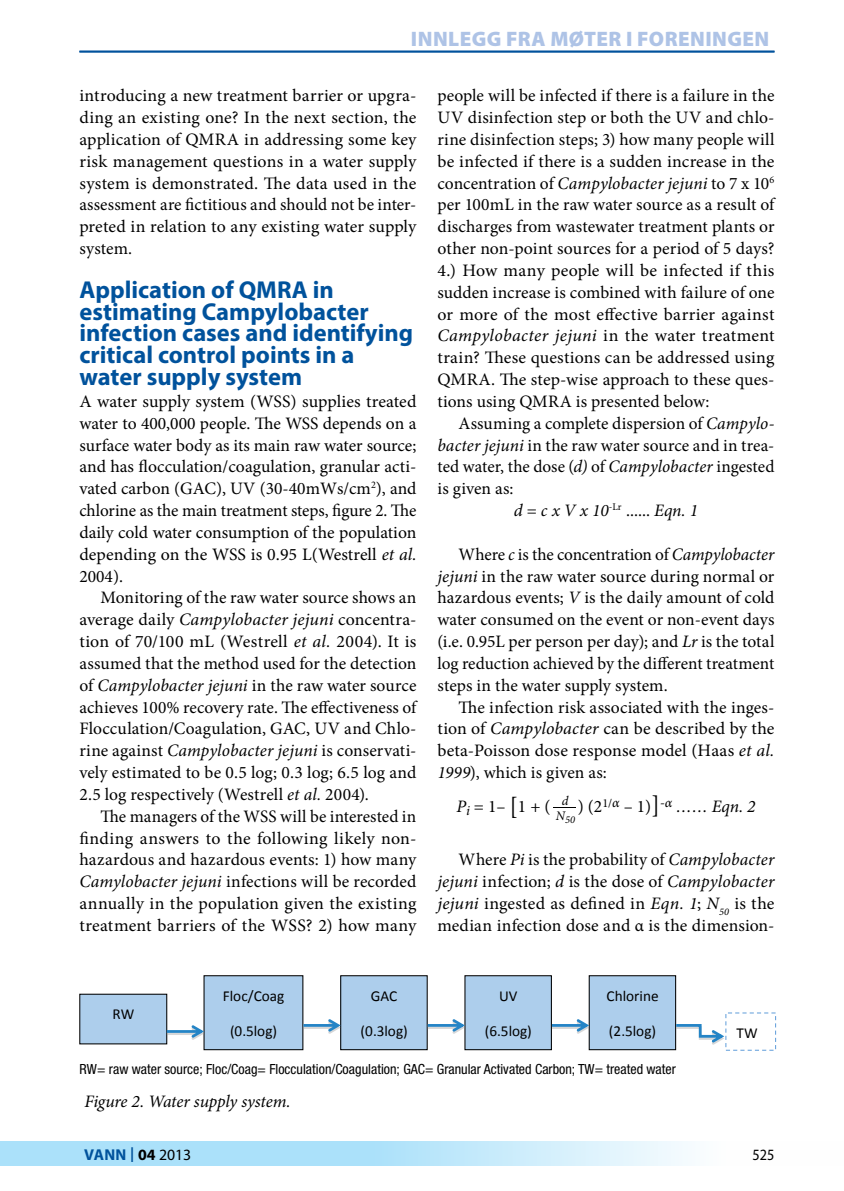
<style>
.page{position:relative;width:844px;height:1191px;background:#fff}
.page>*{position:absolute;margin:0;border:0;box-sizing:border-box;transform-origin:0 0}
.t1{font:700 24.5px/21.9px "Myriad Pro";color:#00529c}
.t2{font:900 21px "Myriad Pro";letter-spacing:.02em;color:#aec3e6}
.t3{font:17.5px/21.9px "Minion Pro";letter-spacing:.005em;color:#000;text-align:justify}
.t4{font:italic 17.5px "Minion Pro";letter-spacing:-.01em;color:#000}
.t5{font:700 15.75px "Myriad Pro";letter-spacing:.01em;color:#00529c}
.t6{font:15.75px "Myriad Pro";color:#000;scale:.9 1}
.t7{font:15.22px "Calibri";color:#000}
.t8{font:condensed 14px "Helvetica Neue";color:#000}
.t9{font:italic 13.12px "Minion Pro";color:#000}
.t10{font:italic 10.5px "Minion Pro";color:#000}
.s1{font-style:italic}
.s2{font-style:normal}
.s3{font-size:24.5px}
.s4{font-weight:400;font-size:21.88px}
.s5{color:#000}
.s6{font-weight:400;color:#000}
</style>
<div class="page">
<svg style="left:0;top:1141px;width:688px;height:25px;background:#bbe6fa"></svg>
<hr style="left:79px;top:51px;width:695px;height:1px;background:#00529c">
<div style="left:80px;top:994px;width:87px;height:50px;background:#adceec"></div>
<div style="left:204px;top:975px;width:99px;height:74px;background:#adceec"></div>
<div style="left:203px;top:975px;width:100px;height:75px;border:1px solid #000"></div>
<div style="left:340px;top:975px;width:87px;height:74px;background:#adceec"></div>
<div style="left:340px;top:975px;width:87px;height:75px;border:1px solid #000"></div>
<div style="left:465px;top:975px;width:86px;height:74px;background:#adceec"></div>
<div style="left:464px;top:975px;width:87px;height:75px;border:1px solid #000"></div>
<div style="left:589px;top:975px;width:86px;height:74px;background:#adceec"></div>
<div style="left:588px;top:975px;width:88px;height:75px;border:1px solid #000"></div>
<svg style="left:167px;top:1025px;width:37px;height:15px"></svg>
<svg style="left:303px;top:1019px;width:37px;height:15px"></svg>
<svg style="left:427px;top:1019px;width:38px;height:15px"></svg>
<svg style="left:551px;top:1019px;width:38px;height:15px"></svg>
<svg style="left:676px;top:1024px;width:48px;height:21px"></svg>
<p class="t2" style="left:411px;top:27px;width:360px">INNLEGG FRA MØTER I FORENINGEN</p>
<p class="t3" style="left:79px;top:85px;width:338px">introducing a new treatment barrier or upgra&shy;ding an existing one? In the next section, the application of QMRA in addressing some key risk management questions in a water supply system is demonstrated. The data used in the assessment are fictitious and should not be inter&shy;preted in relation to any existing water supply system.</p>
<h1 class="t1" style="left:79px;top:278px;width:335px">Application of QMRA in estimating Campylobacter infection cases and identifying critical control points in a water supply system</h1>
<p class="t3" style="left:79px;top:390px;width:338px">A water supply system (WSS) supplies treated water to 400,000 people. The WSS depends on a surface water body as its main raw water source; and has flocculation/coagulation, granular acti&shy;vated carbon (GAC), UV (30-40mWs/cm<sup>2</sup>), and chlorine as the main treatment steps, figure 2. The daily cold water consumption of the population depending on the WSS is 0.95 L(Westrell <span class="s1">et al.<br></span>2004).</p>
<p class="t3" style="left:79px;top:587px;width:338px;text-indent:21px">Monitoring of the raw water source shows an average daily <span class="s1">Campylobacter jejuni</span> concentra&shy;tion of 70/100 mL (Westrell <span class="s1">et al.</span> 2004). It is assumed that the method used for the detection of <span class="s1">Campylobacter jejuni</span> in the raw water source achieves 100% recovery rate. The effectiveness of Flocculation/Coagulation, GAC, UV and Chlo&shy;rine against <span class="s1">Campylobacter jejuni</span> is conservati&shy;vely estimated to be 0.5 log; 0.3 log; 6.5 log and 2.5 log respectively (Westrell <span class="s1">et al.</span> 2004).</p>
<p class="t3" style="left:79px;top:805px;width:338px;text-indent:21px">The managers of the WSS will be interested in finding answers to the following likely non&shy;hazardous and hazardous events: 1) how many <span class="s1">Camylobacter jejuni</span> infections will be recorded annually in the population given the existing treatment barriers of the WSS? 2) how many</p>
<p class="t3" style="left:437px;top:85px;width:338px">people will be infected if there is a failure in the UV disinfection step or both the UV and chlo&shy;rine disinfection steps; 3) how many people will be infected if there is a sudden increase in the concentration of <span class="s1">Campylobacter jejuni</span> to 7 x 10<sup>6 </sup>per 100mL in the raw water source as a result of discharges from wastewater treatment plants or other non-point sources for a period of 5 days?<br>4.) How many people will be infected if this sudden increase is combined with failure of one or more of the most effective barrier against <span class="s1">Campylobacter jejuni</span> in the water treatment train? These questions can be addressed using QMRA. The step-wise approach to these ques&shy;tions using QMRA is presented below:</p>
<p class="t3" style="left:458px;top:412px;width:317px">Assuming a complete dispersion of <span class="s1">Campylo-</span></p>
<p class="t3" style="left:437px;top:434px;width:338px"><span class="s1">bacter jejuni</span> in the raw water source and in trea-</p>
<p class="t3" style="left:437px;top:456px;width:338px">ted water, the dose (<span class="s1">d)</span> of <span class="s1">Campylobacter</span> ingested</p>
<p class="t3" style="left:437px;top:478px;width:77px">is given as:</p>
<p class="t4" style="left:514px;top:498px;width:185px">d <span class="s2">=</span> c x V x 10<sup>-Lr</sup> <span class="s2">......</span> Eqn. 1</p>
<p class="t3" style="left:437px;top:543px;width:338px;text-indent:21px">Where <span class="s1">c</span> is the concentration of <span class="s1">Campylobacter jejuni</span> in the raw water source during normal or hazardous events; <span class="s1">V</span> is the daily amount of cold water consumed on the event or non-event days (i.e. 0.95L per person per day); and <span class="s1">Lr</span> is the total log reduction achieved by the different treatment steps in the water supply system.</p>
<p class="t3" style="left:437px;top:696px;width:338px;text-indent:21px">The infection risk associated with the inges&shy;tion of <span class="s1">Campylobacter</span> can be described by the beta-Poisson dose response model (Haas <span class="s1">et al.<br>1999</span>), which is given as:</p>
<p class="t3" style="left:456px;top:795px;width:301px"><span class="s1">P</span><sub>i</sub> = 1– <span class="s3">[</span>1 + (–) (2<sup>1/</sup><sup>α</sup> – 1)<span class="s3">]</span><sup>-α</sup> <span class="s1">…… Eqn. 2</span></p>
<p class="t9" style="left:561px;top:792px;width:8px">d</p>
<p class="t10" style="left:555px;top:812px;width:21px"><sup>N</sup>50</p>
<p class="t3" style="left:437px;top:849px;width:338px;text-indent:21px">Where <span class="s1">Pi</span> is the probability of <span class="s1">Campylobacter jejuni</span> infection; <span class="s1">d</span> is the dose of <span class="s1">Campylobacter jejuni</span> ingested as defined in <span class="s1">Eqn. 1</span>; <span class="s1">N</span><sub>50</sub> is the median infection dose and α is the dimension-</p>
<p class="t7" style="left:223px;top:986px;width:63px">Floc/Coag</p>
<p class="t7" style="left:230px;top:1021px;width:49px">(0.5log)</p>
<p class="t7" style="left:606px;top:986px;width:53px">Chlorine</p>
<p class="t7" style="left:608px;top:1021px;width:49px">(2.5log)</p>
<p class="t7" style="left:736px;top:1023px;width:23px">TW</p>
<p class="t8" style="left:79px;top:1061px;width:598px">RW= raw water source; Floc/Coag= Flocculation/Coagulation; GAC= Granular Activated Carbon; TW= treated water</p>
<p class="t7" style="left:371px;top:986px;width:28px">GAC</p>
<p class="t7" style="left:360px;top:1021px;width:49px">(0.3log)</p>
<p class="t7" style="left:499px;top:986px;width:20px">UV</p>
<p class="t7" style="left:484px;top:1021px;width:49px">(6.5log)</p>
<p class="t7" style="left:112px;top:1004px;width:23px">RW</p>
<p class="t4" style="left:84px;top:1089px;width:208px">Figure 2. Water supply system.</p>
<p class="t5" style="left:84px;top:1144px;width:109px">Vann <span class="s4">I</span> <span class="s5">04</span> <span class="s6">2013</span></p>
<p class="t6" style="left:752px;top:1145px;width:26px">525</p>
</div>
